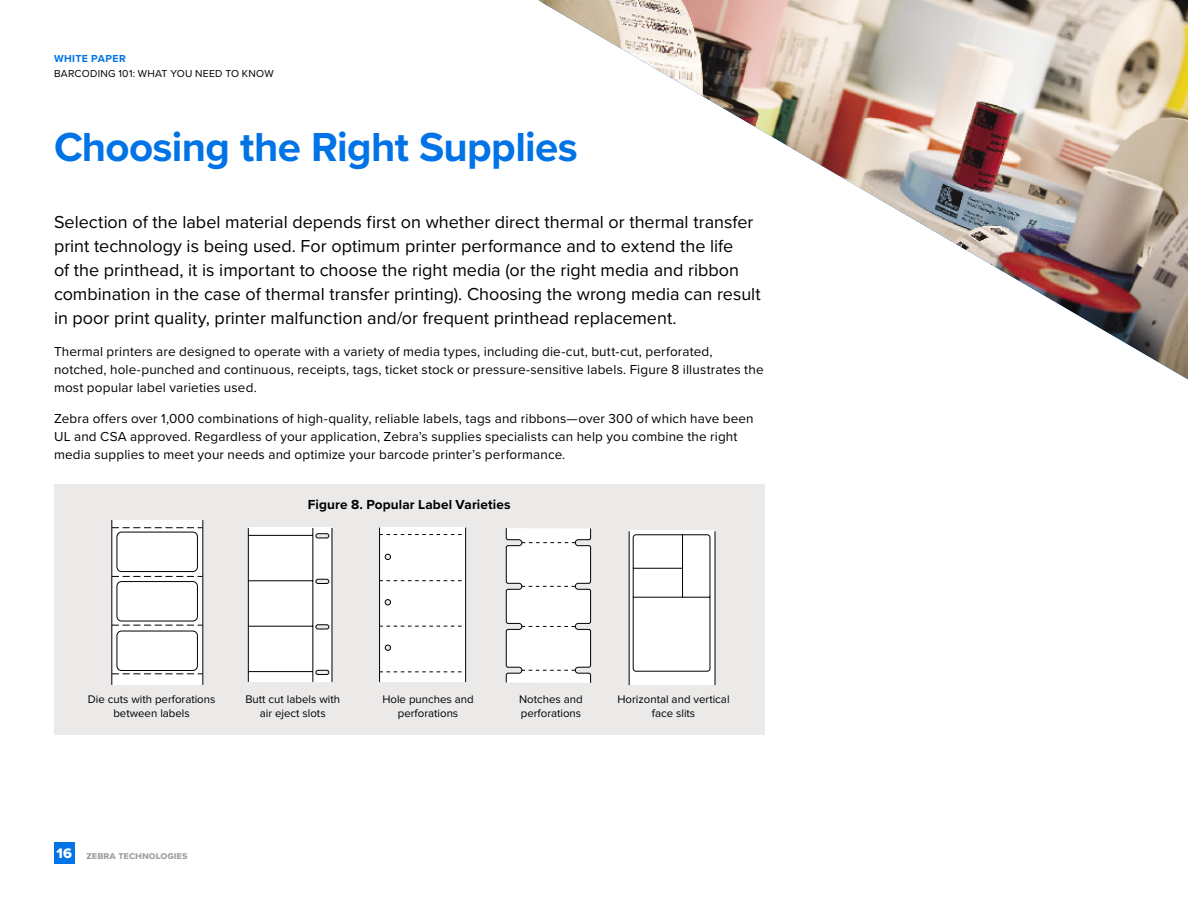
<style>
.page{position:relative;width:1188px;height:918px;background:#fff}
.page>*{position:absolute;margin:0;border:0;box-sizing:border-box;transform-origin:0 0}
.t1{font:700 42px "Proxima Nova";letter-spacing:-.015em;color:#0073e6}
.t2{font:18px/24px "Proxima Nova";color:#000}
.t3{font:14.4px "Proxima Nova Extrabld";color:#fff}
.t4{font:700 13.65px "Proxima Nova";letter-spacing:.005em;color:#000}
.t5{font:13.5px/18px "Proxima Nova";letter-spacing:.01em;color:#000}
.t6{font:11.4px/14.2px "Proxima Nova";color:#000;text-align:center}
.t7{font:10.5px "Proxima Nova";letter-spacing:.025em;color:#000}
.t8{font:700 10.5px "Proxima Nova";color:#9e9b98}
.t9{font:700 10.5px "Proxima Nova";letter-spacing:.04em;color:#0073e6}
</style>
<div class="page">
<div style="left:54px;top:842px;width:20px;height:22px;background:#0073e6"></div>
<div style="left:54px;top:484px;width:711px;height:251px;background:#eceae9"></div>
<div style="left:379px;top:528px;width:87px;height:154px;background:#fff"></div>
<div style="left:248px;top:528px;width:84px;height:154px;background:#fff"></div>
<svg style="left:111px;top:520px;width:93px;height:165px;background:#eaeaea"></svg>
<div style="left:316px;top:670px;width:13px;height:5px;background:#eceaea;border-radius:2px"></div>
<hr style="left:316px;top:625px;width:13px;height:4px;background:#eceaea;border-radius:2px">
<hr style="left:316px;top:579px;width:13px;height:4px;background:#eceaea;border-radius:2px">
<hr style="left:316px;top:534px;width:13px;height:4px;background:#eceaea;border-radius:2px">
<div style="left:316px;top:670px;width:13px;height:5px;border:1px solid #000;border-radius:2px"></div>
<div style="left:316px;top:624px;width:13px;height:5px;border:1px solid #000;border-radius:2px"></div>
<div style="left:316px;top:579px;width:13px;height:5px;border:1px solid #000;border-radius:2px"></div>
<div style="left:316px;top:533px;width:13px;height:5px;border:1px solid #000;border-radius:2px"></div>
<hr style="left:249px;top:671px;width:64px;height:1px;background:#000">
<hr style="left:249px;top:626px;width:64px;height:1px;background:#000">
<hr style="left:249px;top:580px;width:64px;height:1px;background:#000">
<hr style="left:249px;top:535px;width:64px;height:1px;background:#000">
<hr style="left:332px;top:528px;width:1px;height:154px;background:#000">
<hr style="left:313px;top:528px;width:1px;height:154px;background:#000">
<hr style="left:248px;top:528px;width:1px;height:154px;background:#000">
<hr style="left:465px;top:528px;width:1px;height:154px;background:#000">
<hr style="left:379px;top:528px;width:1px;height:154px;background:#000">
<svg style="left:380px;top:671px;width:82px;height:1px"></svg>
<svg style="left:380px;top:534px;width:82px;height:1px"></svg>
<svg style="left:379px;top:553px;width:83px;height:98px"></svg>
<svg style="left:506px;top:528px;width:85px;height:155px;background:#f2f2f2"></svg>
<svg style="left:628px;top:531px;width:88px;height:155px;background:#ededed"></svg>
<img style="left:538px;top:0;width:650px;height:379px">
<p class="t9" style="left:54px;top:51px;width:73px">WHITE PAPER</p>
<p class="t7" style="left:54px;top:65px;width:221px">BARCODING 101: WHAT YOU NEED TO KNOW</p>
<h1 class="t1" style="left:54px;top:115px;width:525px">Choosing the Right Supplies</h1>
<p class="t2" style="left:54px;top:209px;width:708px">Selection of the label material depends first on whether direct thermal or thermal transfer print technology is being used. For optimum printer performance and to extend the life<br>of the printhead, it is important to choose the right media (or the right media and ribbon combination in the case of thermal transfer printing). Choosing the wrong media can result in poor print quality, printer malfunction and/or frequent printhead replacement.</p>
<p class="t5" style="left:54px;top:341px;width:711px">Thermal printers are designed to operate with a variety of media types, including die-cut, butt-cut, perforated, notched, hole-punched and continuous, receipts, tags, ticket stock or pressure-sensitive labels. Figure 8 illustrates the most popular label varieties used.</p>
<p class="t5" style="left:54px;top:409px;width:701px">Zebra offers over 1,000 combinations of high-quality, reliable labels, tags and ribbons—over 300 of which have been<br>UL and CSA approved. Regardless of your application, Zebra’s supplies specialists can help you combine the right media supplies to meet your needs and optimize your barcode printer’s performance.</p>
<p class="t4" style="left:308px;top:495px;width:204px">Figure 8. Popular Label Varieties</p>
<p class="t6" style="left:88px;top:693px;width:129px">Die cuts with perforations between labels</p>
<p class="t6" style="left:245px;top:693px;width:96px">Butt cut labels with air eject slots</p>
<p class="t6" style="left:382px;top:693px;width:93px">Hole punches and perforations</p>
<p class="t6" style="left:519px;top:693px;width:65px;text-align:left">Notches and perforations</p>
<p class="t6" style="left:617px;top:693px;width:114px">Horizontal and vertical face slits</p>
<p class="t3" style="left:56px;top:842px;width:17px">16</p>
<p class="t8" style="left:86px;top:847px;width:103px">zebra technologies</p>
</div>
